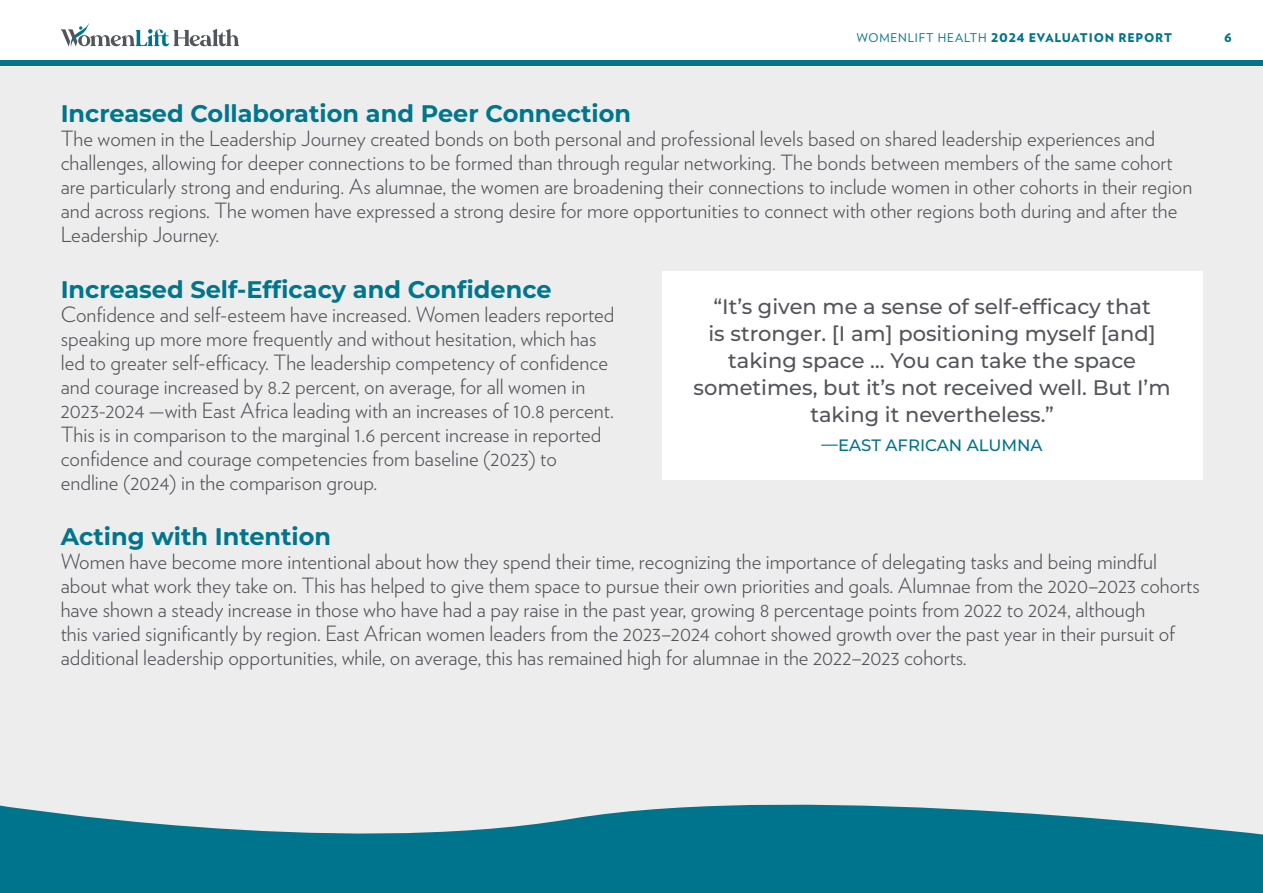
<style>
.page{position:relative;width:1263px;height:893px;background:#fff}
.page>*{position:absolute;margin:0;border:0;box-sizing:border-box;transform-origin:0 0}
.t1{font:700 24px "Montserrat";color:#00758d}
.body_-_small{font:300 21px/24px "Verlag";color:#54555a}
.quote_-_small{font:500 21px/27px "Montserrat";color:#54555a;text-align:center}
.quote_attribution{font:500 16.5px "Montserrat";color:#00748d}
.t2{font:900 12px "Verlag";letter-spacing:.07em;color:#00758d}
.s1{font-weight:400}
</style>
<div class="page">
<div style="left:0;top:68px;width:1263px;height:774px;background:#ededed"></div>
<svg style="left:0;top:804px;width:1263px;height:89px;fill:#00748d"></svg>
<div style="left:0;top:61px;width:1263px;height:5px;background:#00758d"></div>
<svg style="left:61px;top:23px;width:178px;height:24px"></svg>
<div style="left:662px;top:271px;width:540px;height:209px;background:#fff"></div>
<p class="t2" style="left:857px;top:28px;width:317px"><span class="s1">WOMENLIFT HEALTH</span> 2024 EVALUATION REPORT</p>
<p class="t2" style="left:1224px;top:28px;width:9px">6</p>
<h2 class="t1" style="left:61px;top:96px;width:572px">Increased Collaboration and Peer Connection</h2>
<p class="body_-_small" style="left:61px;top:126px;width:1133px">The women in the Leadership Journey created bonds on both personal and professional levels based on shared leadership experiences and challenges, allowing for deeper connections to be formed than through regular networking. The bonds between members of the same cohort are particularly strong and enduring. As alumnae, the women are broadening their connections to include women in other cohorts in their region and across regions. The women have expressed a strong desire for more opportunities to connect with other regions both during and after the Leadership Journey.</p>
<h2 class="t1" style="left:61px;top:272px;width:492px">Increased Self-Efficacy and Confidence</h2>
<p class="body_-_small" style="left:61px;top:301px;width:555px">Confidence and self-esteem have increased. Women leaders reported speaking up more more frequently and without hesitation, which has led to greater self-efficacy. The leadership competency of confidence and courage increased by 8.2 percent, on average, for all women in 2023-2024 —with East Africa leading with an increases of 10.8 percent.<br>This is in comparison to the marginal 1.6 percent increase in reported confidence and courage competencies from baseline (2023) to endline (2024) in the comparison group.</p>
<h2 class="t1" style="left:61px;top:519px;width:272px">Acting with Intention</h2>
<p class="body_-_small" style="left:61px;top:549px;width:1140px">Women have become more intentional about how they spend their time, recognizing the importance of delegating tasks and being mindful about what work they take on. This has helped to give them space to pursue their own priorities and goals. Alumnae from the 2020–2023 cohorts have shown a steady increase in those who have had a pay raise in the past year, growing 8 percentage points from 2022 to 2024, although<br>this varied significantly by region. East African women leaders from the 2023–2024 cohort showed growth over the past year in their pursuit of additional leadership opportunities, while, on average, this has remained high for alumnae in the 2022–2023 cohorts.</p>
<p class="quote_-_small" style="left:694px;top:292px;width:478px">“It’s given me a sense of self-efficacy that<br>is stronger. [I am] positioning myself [and] taking space … You can take the space sometimes, but it’s not received well. But I’m taking it nevertheless.”</p>
<p class="quote_attribution" style="left:822px;top:434px;width:223px">—EAST AFRICAN ALUMNA</p>
</div>
